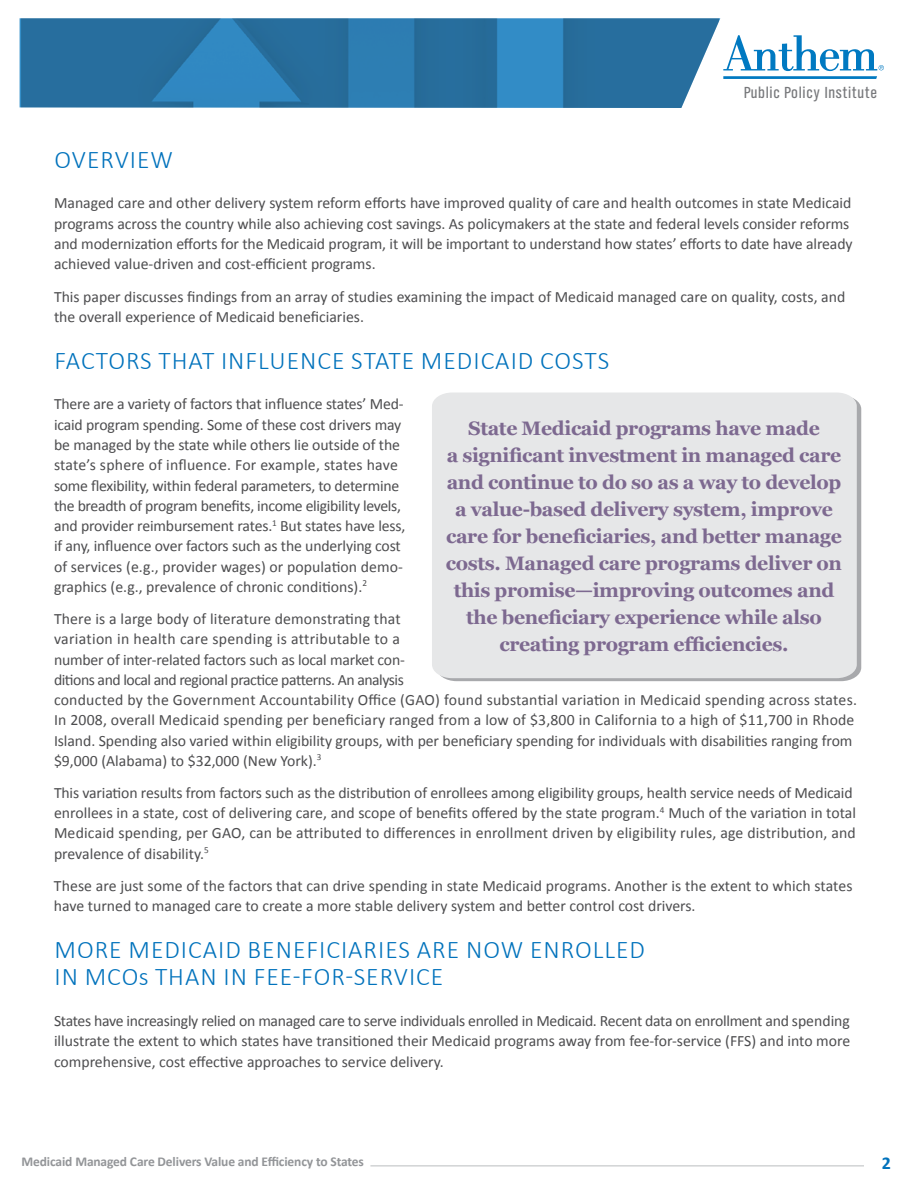
<style>
.page{position:relative;width:918px;height:1188px;background:#fff}
.page>*{position:absolute;margin:0;border:0;box-sizing:border-box;transform-origin:0 0}
.t1{font:300 25.5px/27px "Calibri";letter-spacing:.04em;color:#0072bc}
.t2{font:700 19.5px/27px "Georgia";letter-spacing:-.02em;color:#7d6990;text-align:center}
.t3{font:700 18px "Calibri";color:#0072bc}
.t4{font:16.65px "TV Nord Cond EF";letter-spacing:.04em;color:#77787b}
.t5{font:15.75px/20.2px "Calibri";letter-spacing:-.005em;color:#4d4d4f}
.t6{font:700 13.5px "Calibri";letter-spacing:-.01em;color:#939598}
</style>
<div class="page">
<hr style="left:370px;top:1165px;width:494px;height:2px;background:#d1d3d4">
<svg style="left:723px;top:35px;width:161px;height:44px"></svg>
<svg style="left:20px;top:18px;width:700px;height:90px;background:#2f79a9"></svg>
<div style="left:432px;top:393px;width:425px;height:285px;background:#e6e7e8"></div>
<p class="t4" style="left:744px;top:83px;width:135px">Public Policy Institute</p>
<h1 class="t1" style="left:54px;top:145px;width:120px">OVERVIEW</h1>
<p class="t5" style="left:54px;top:193px;width:800px">Managed care and other delivery system reform efforts have improved quality of care and health outcomes in state Medicaid programs across the country while also achieving cost savings. As policymakers at the state and federal levels consider reforms and modernization efforts for the Medicaid program, it will be important to understand how states’ efforts to date have already achieved value-driven and cost-efficient programs.</p>
<p class="t5" style="left:54px;top:286px;width:793px">This paper discusses findings from an array of studies examining the impact of Medicaid managed care on quality, costs, and the overall experience of Medicaid beneficiaries.</p>
<h1 class="t1" style="left:54px;top:346px;width:556px">FACTORS THAT INFLUENCE STATE MEDICAID COSTS</h1>
<p class="t5" style="left:54px;top:394px;width:353px">There are a variety of factors that influence states’ Med&shy;icaid program spending. Some of these cost drivers may be managed by the state while others lie outside of the state’s sphere of influence. For example, states have some flexibility, within federal parameters, to determine the breadth of program benefits, income eligibility levels, and provider reimbursement rates.<sup>1</sup> But states have less, if any, influence over factors such as the underlying cost of services (e.g., provider wages) or population demo&shy;graphics (e.g., prevalence of chronic conditions).<sup>2</sup></p>
<p class="t5" style="left:54px;top:609px;width:805px">There is a large body of literature demonstrating that<br>variation in health care spending is attributable to a<br>number of inter-related factors such as local market con-<br>ditions and local and regional practice patterns. An analysis<br>conducted by the Government Accountability Office (GAO) found substantial variation in Medicaid spending across states.<br>In 2008, overall Medicaid spending per beneficiary ranged from a low of $3,800 in California to a high of $11,700 in Rhode Island. Spending also varied within eligibility groups, with per beneficiary spending for individuals with disabilities ranging from $9,000 (Alabama) to $32,000 (New York).<sup>3</sup></p>
<p class="t5" style="left:54px;top:783px;width:804px">This variation results from factors such as the distribution of enrollees among eligibility groups, health service needs of Medicaid enrollees in a state, cost of delivering care, and scope of benefits offered by the state program.<sup>4</sup> Much of the variation in total Medicaid spending, per GAO, can be attributed to differences in enrollment driven by eligibility rules, age distribution, and prevalence of disability.<sup>5</sup></p>
<p class="t5" style="left:54px;top:876px;width:800px">These are just some of the factors that can drive spending in state Medicaid programs. Another is the extent to which states have turned to managed care to create a more stable delivery system and better control cost drivers.</p>
<h1 class="t1" style="left:54px;top:935px;width:592px">MORE MEDICAID BENEFICIARIES ARE NOW ENROLLED<br>IN MCOs THAN IN FEE-FOR-SERVICE</h1>
<p class="t5" style="left:54px;top:1011px;width:798px;text-align:justify">States have increasingly relied on managed care to serve individuals enrolled in Medicaid. Recent data on enrollment and spending illustrate the extent to which states have transitioned their Medicaid programs away from fee-for-service (FFS) and into more comprehensive, cost effective approaches to service delivery.</p>
<p class="t2" style="left:446px;top:414px;width:398px">State Medicaid programs have made<br>a significant investment in managed care and continue to do so as a way to develop a value-based delivery system, improve care for beneficiaries, and better manage costs. Managed care programs deliver on this promise—improving outcomes and the beneficiary experience while also creating program efficiencies.</p>
<p class="t6" style="left:22px;top:1153px;width:344px">Medicaid Managed Care Delivers Value and Efficiency to States</p>
<p class="t3" style="left:882px;top:1151px;width:11px">2</p>
</div>
